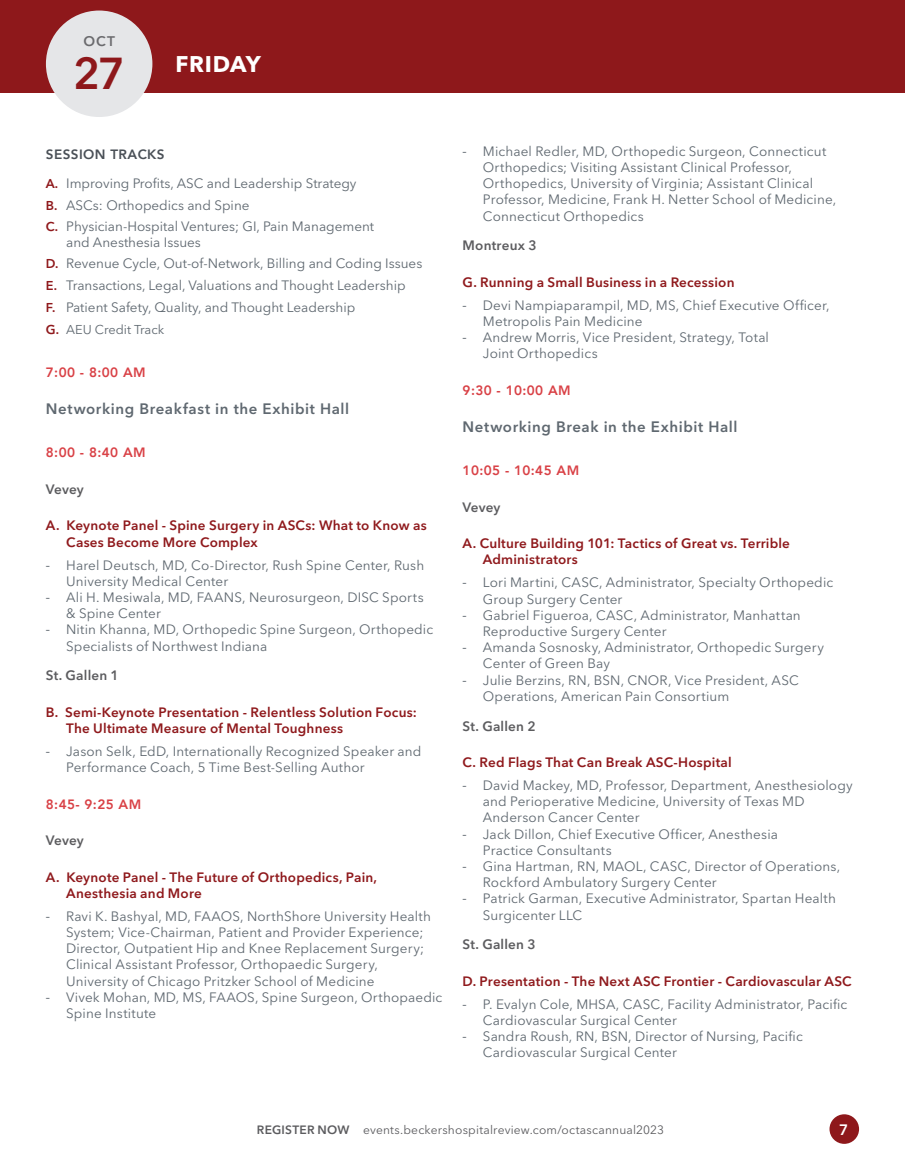
<style>
.page{position:relative;width:905px;height:1175px;background:#fff}
.page>*{position:absolute;margin:0;border:0;box-sizing:border-box;transform-origin:0 0}
.Conf_Schedule_Date{font:600 44.25px "Avenir Next LT Pro";color:#8e181b}
.Conf_Schedule_Date-2{font:700 22.5px "Avenir Next LT Pro";letter-spacing:.03em;color:#fff}
.Break_Session{font:600 15px "Avenir Next LT Pro";letter-spacing:.04em;color:#5f6870}
.t1{font:600 15px "Avenir Next LT Pro";color:#fff}
.Conf_Schedule_Date-3{font:600 13.8px "Avenir Next LT Pro";color:#6b6b6e}
.t2{font:13.5px/16.2px "Avenir Next LT Pro";letter-spacing:.01em;color:#5f6870}
.ASC_Session_Name{font:600 13.5px/16.2px "Avenir Next LT Pro";letter-spacing:.015em;color:#8f191c}
.TIME{font:800 13.5px "Avenir";letter-spacing:.03em;color:#d94146}
.ASC_Session_Name-2{font:600 13.5px "Avenir Next LT Pro";letter-spacing:.015em;color:#5c5c5f}
.t3{font:800 13.5px "Avenir";letter-spacing:.03em;color:#4a5057}
.t4{font:12.75px "Avenir Next LT Pro";color:#5f6870}
.t5{font:12px "Avenir Next LT Pro";letter-spacing:.015em;color:#5c5c5f}
.s1{font-weight:600;font-size:12.75px;color:#8f191c}
.s2{font-weight:600;color:#8f191c}
.s3{font-family:"Myriad Pro"}
.s4{font-weight:600}
</style>
<div class="page">
<div style="left:829px;top:1114px;width:30px;height:29px;background:#8e181b;border-radius:50%"></div>
<div style="left:0;top:0;width:904px;height:93px;background:#8e181b"></div>
<div style="left:46px;top:11px;width:106px;height:106px;background:#e5e6e8;border-radius:50%"></div>
<p class="Conf_Schedule_Date-3" style="left:83px;top:33px;width:33px">OCT</p>
<p class="Conf_Schedule_Date" style="left:73px;top:47px;width:54px">27</p>
<p class="Conf_Schedule_Date-2" style="left:175px;top:51px;width:87px">FRIDAY</p>
<p class="t3" style="left:46px;top:144px;width:120px">SESSION TRACKS</p>
<p class="t2" style="left:46px;top:175px;width:312px"><span class="s1">A.</span> Improving Profits, ASC and Leadership Strategy</p>
<p class="t2" style="left:46px;top:197px;width:205px"><span class="s1">B.</span> ASCs: Orthopedics and Spine</p>
<p class="t2" style="left:66px;top:219px;width:309px;line-height:15.3px;text-indent:-20px"><span class="s1">C.</span> Physician-Hospital Ventures; GI, Pain Management and Anesthesia Issues</p>
<p class="t2" style="left:46px;top:255px;width:378px"><span class="s1">D.</span> Revenue Cycle, Out-of-Network, Billing and Coding Issues</p>
<p class="t2" style="left:46px;top:277px;width:361px"><span class="s1">E.</span> Transactions, Legal, Valuations and Thought Leadership</p>
<p class="t2" style="left:46px;top:299px;width:311px"><span class="s1">F.</span> Patient Safety, Quality, and Thought Leadership</p>
<p class="t4" style="left:46px;top:322px;width:120px"><span class="s2">G.</span> AEU Credit Track</p>
<p class="TIME" style="left:46px;top:362px;width:101px">7:00 - 8:00 AM</p>
<p class="Break_Session" style="left:46px;top:400px;width:305px">Networking Breakfast in the Exhibit Hall</p>
<p class="TIME" style="left:46px;top:442px;width:101px">8:00 - 8:40 AM</p>
<p class="ASC_Session_Name-2" style="left:46px;top:481px;width:39px">Vevey</p>
<p class="ASC_Session_Name" style="left:66px;top:517px;width:362px;text-indent:-20px">A. Keynote Panel - Spine Surgery in ASCs: What to Know as<br>Cases Become More Complex</p>
<p class="t2" style="left:66px;top:556px;width:359px;text-indent:-20px"><span class="s3">-</span> Harel Deutsch, MD, Co-Director, Rush Spine Center, Rush<br>University Medical Center</p>
<p class="t2" style="left:66px;top:589px;width:359px;text-indent:-20px"><span class="s3">-</span> Ali H. Mesiwala, MD, FAANS, Neurosurgeon, DISC Sports &amp; Spine Center</p>
<p class="t2" style="left:66px;top:621px;width:368px;text-indent:-20px"><span class="s3">-</span> Nitin Khanna, MD, Orthopedic Spine Surgeon, Orthopedic<br>Specialists of Northwest Indiana</p>
<p class="ASC_Session_Name-2" style="left:46px;top:667px;width:74px">St. Gallen 1</p>
<p class="ASC_Session_Name" style="left:66px;top:704px;width:352px;text-indent:-20px">B. Semi-Keynote Presentation - Relentless Solution Focus:<br>The Ultimate Measure of Mental Toughness</p>
<p class="t2" style="left:66px;top:743px;width:357px;text-indent:-20px"><span class="s3">-</span> Jason Selk, EdD, Internationally Recognized Speaker and<br>Performance Coach, 5 Time Best-Selling Author</p>
<p class="TIME" style="left:46px;top:793px;width:97px">8:45- 9:25 AM</p>
<p class="ASC_Session_Name-2" style="left:46px;top:832px;width:39px">Vevey</p>
<p class="ASC_Session_Name" style="left:66px;top:868px;width:312px;text-indent:-20px">A. Keynote Panel - The Future of Orthopedics, Pain,<br>Anesthesia and More</p>
<p class="t2" style="left:66px;top:907px;width:366px;text-indent:-20px"><span class="s3">-</span> Ravi K. Bashyal, MD, FAAOS, NorthShore University Health System; Vice-Chairman, Patient and Provider Experience; Director, Outpatient Hip and Knee Replacement Surgery; Clinical Assistant Professor, Orthopaedic Surgery, University of Chicago Pritzker School of Medicine</p>
<p class="t2" style="left:66px;top:988px;width:377px;text-indent:-20px"><span class="s3">-</span> Vivek Mohan, MD, MS, FAAOS, Spine Surgeon, Orthopaedic<br>Spine Institute</p>
<p class="t2" style="left:483px;top:143px;width:355px;text-indent:-20px"><span class="s3">-</span> Michael Redler, MD, Orthopedic Surgeon, Connecticut Orthopedics; Visiting Assistant Clinical Professor, Orthopedics, University of Virginia; Assistant Clinical Professor, Medicine, Frank H. Netter School of Medicine, Connecticut Orthopedics</p>
<p class="ASC_Session_Name-2" style="left:462px;top:237px;width:76px">Montreux 3</p>
<p class="ASC_Session_Name" style="left:462px;top:274px;width:273px">G. Running a Small Business in a Recession</p>
<p class="t2" style="left:483px;top:297px;width:348px;text-indent:-20px"><span class="s3">-</span> Devi Nampiaparampil, MD, MS, Chief Executive Officer,<br>Metropolis Pain Medicine</p>
<p class="t2" style="left:483px;top:329px;width:288px;text-indent:-20px"><span class="s3">-</span> Andrew Morris, Vice President, Strategy, Total<br>Joint Orthopedics</p>
<p class="TIME" style="left:462px;top:379px;width:110px">9:30 - 10:00 AM</p>
<p class="Break_Session" style="left:462px;top:418px;width:276px">Networking Break in the Exhibit Hall</p>
<p class="TIME" style="left:462px;top:460px;width:118px">10:05 - 10:45 AM</p>
<p class="ASC_Session_Name-2" style="left:462px;top:499px;width:39px">Vevey</p>
<p class="ASC_Session_Name" style="left:483px;top:535px;width:308px;text-indent:-20px">A. Culture Building 101: Tactics of Great vs. Terrible<br>Administrators</p>
<p class="t2" style="left:483px;top:574px;width:352px;text-indent:-20px"><span class="s3">-</span> Lori Martini, CASC, Administrator, Specialty Orthopedic<br>Group Surgery Center</p>
<p class="t2" style="left:483px;top:607px;width:319px;text-indent:-20px"><span class="s3">-</span> Gabriel Figueroa, CASC, Administrator, Manhattan<br>Reproductive Surgery Center</p>
<p class="t2" style="left:483px;top:639px;width:342px;text-indent:-20px"><span class="s3">-</span> Amanda Sosnosky, Administrator, Orthopedic Surgery<br>Center of Green Bay</p>
<p class="t2" style="left:483px;top:671px;width:317px;text-indent:-20px"><span class="s3">-</span> Julie Berzins, RN, BSN, CNOR, Vice President, ASC<br>Operations, American Pain Consortium</p>
<p class="ASC_Session_Name-2" style="left:462px;top:717px;width:74px">St. Gallen 2</p>
<p class="ASC_Session_Name" style="left:462px;top:754px;width:271px">C. Red Flags That Can Break ASC-Hospital</p>
<p class="t2" style="left:483px;top:777px;width:371px;text-indent:-20px"><span class="s3">-</span> David Mackey, MD, Professor, Department, Anesthesiology and Perioperative Medicine, University of Texas MD<br>Anderson Cancer Center</p>
<p class="t2" style="left:483px;top:825px;width:296px;text-indent:-20px"><span class="s3">-</span> Jack Dillon, Chief Executive Officer, Anesthesia<br>Practice Consultants</p>
<p class="t2" style="left:483px;top:858px;width:359px;text-indent:-20px"><span class="s3">-</span> Gina Hartman, RN, MAOL, CASC, Director of Operations,<br>Rockford Ambulatory Surgery Center</p>
<p class="t2" style="left:483px;top:890px;width:354px;text-indent:-20px"><span class="s3">-</span> Patrick Garman, Executive Administrator, Spartan Health<br>Surgicenter LLC</p>
<p class="ASC_Session_Name-2" style="left:462px;top:936px;width:74px">St. Gallen 3</p>
<p class="ASC_Session_Name" style="left:462px;top:972px;width:390px">D. Presentation - The Next ASC Frontier - Cardiovascular ASC</p>
<p class="t2" style="left:483px;top:995px;width:366px;text-indent:-20px"><span class="s3">-</span> P. Evalyn Cole, MHSA, CASC, Facility Administrator, Pacific<br>Cardiovascular Surgical Center</p>
<p class="t2" style="left:483px;top:1028px;width:321px;text-indent:-20px"><span class="s3">-</span> Sandra Roush, RN, BSN, Director of Nursing, Pacific<br>Cardiovascular Surgical Center</p>
<p class="t5" style="left:257px;top:1122px;width:408px"><span class="s4">REGISTER NOW</span> events.beckershospitalreview.com/octascannual2023</p>
<p class="t1" style="left:839px;top:1120px;width:11px">7</p>
</div>
